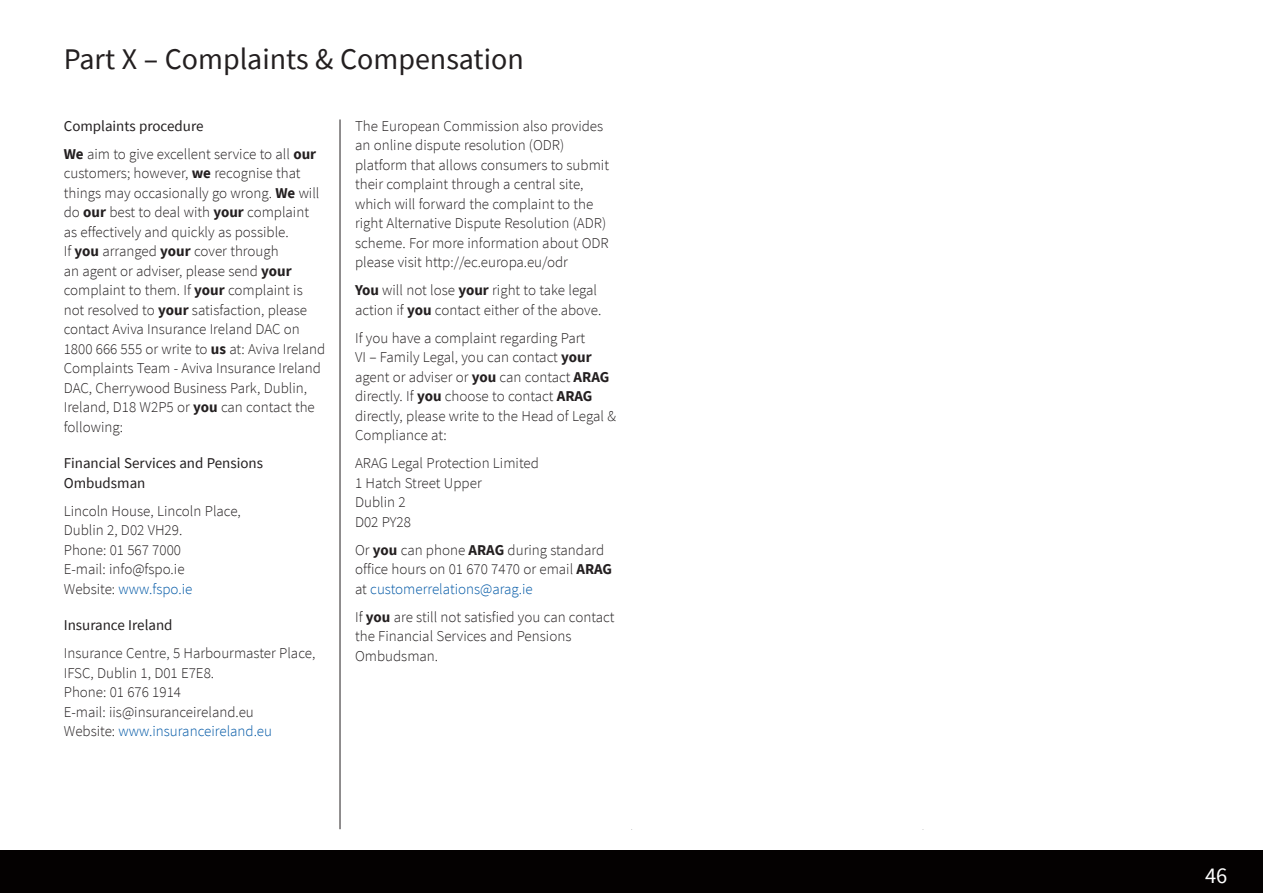
<style>
.page{position:relative;width:1263px;height:893px;background:#fff}
.page>*{position:absolute;margin:0;border:0;box-sizing:border-box;transform-origin:0 0}
.t1{font:30px "Source Sans Pro";color:#231f20}
.t2{font:22.5px "Source Sans Pro";color:#fff}
.body_text{font:300 15px/19.5px "Source Sans Pro";color:#231f20}
.body_text-2{font:15px/19.5px "Source Sans Pro";color:#231f20}
.s1{font-weight:700}
.s2{color:#0158a6}
</style>
<div class="page">
<div style="left:0;top:850px;width:1263px;height:43px;background:#040101"></div>
<hr style="left:340px;top:119px;width:1px;height:710px;background:#231f20">
<p class="t1" style="left:64px;top:40px;width:461px">Part X – Complaints &amp; Compensation</p>
<p class="body_text-2" style="left:64px;top:116px;width:141px">Complaints procedure</p>
<p class="body_text" style="left:64px;top:144px;width:263px"><span class="s1">We</span> aim to give excellent service to all <span class="s1">our </span>customers; however, <span class="s1">we</span> recognise that things may occasionally go wrong. <span class="s1">We</span> will do <span class="s1">our</span> best to deal with <span class="s1">your</span> complaint as effectively and quickly as possible.<br>If <span class="s1">you</span> arranged <span class="s1">your</span> cover through<br>an agent or adviser, please send <span class="s1">your </span>complaint to them. If <span class="s1">your</span> complaint is not resolved to <span class="s1">your</span> satisfaction, please contact Aviva Insurance Ireland DAC on 1800 666 555 or write to <span class="s1">us</span> at: Aviva Ireland Complaints Team - Aviva Insurance Ireland DAC, Cherrywood Business Park, Dublin, Ireland, D18 W2P5 or <span class="s1">you</span> can contact the following:</p>
<h2 class="body_text-2" style="left:64px;top:453px;width:201px">Financial Services and Pensions<br>Ombudsman</h2>
<p class="body_text" style="left:64px;top:501px;width:179px">Lincoln House, Lincoln Place,<br>Dublin 2, D02 VH29.<br>Phone: 01 567 7000<br>E-mail: info@fspo.ie<br>Website: <span class="s2">www.fspo.ie</span></p>
<h2 class="body_text-2" style="left:64px;top:615px;width:110px">Insurance Ireland</h2>
<p class="body_text" style="left:64px;top:644px;width:253px">Insurance Centre, 5 Harbourmaster Place,<br>IFSC, Dublin 1, D01 E7E8.<br>Phone: 01 676 1914<br>E-mail: iis@insuranceireland.eu<br>Website: <span class="s2">www.insuranceireland.eu</span></p>
<p class="body_text" style="left:355px;top:116px;width:255px">The European Commission also provides an online dispute resolution (ODR) platform that allows consumers to submit their complaint through a central site, which will forward the complaint to the right Alternative Dispute Resolution (ADR) scheme. For more information about ODR please visit http://ec.europa.eu/odr</p>
<p class="body_text" style="left:355px;top:281px;width:248px"><span class="s1">You</span> will not lose <span class="s1">your</span> right to take legal action if <span class="s1">you</span> contact either of the above.</p>
<p class="body_text" style="left:355px;top:328px;width:262px">If you have a complaint regarding Part<br>VI – Family Legal, you can contact <span class="s1">your </span>agent or adviser or <span class="s1">you</span> can contact <span class="s1">ARAG </span>directly. If <span class="s1">you</span> choose to contact <span class="s1">ARAG </span>directly, please write to the Head of Legal &amp; Compliance at:</p>
<p class="body_text" style="left:355px;top:454px;width:185px">ARAG Legal Protection Limited<br>1 Hatch Street Upper<br>Dublin 2<br>D02 PY28</p>
<p class="body_text" style="left:355px;top:540px;width:259px">Or <span class="s1">you</span> can phone <span class="s1">ARAG</span> during standard office hours on 01 670 7470 or email <span class="s1">ARAG </span>at <span class="s2">customerrelations@arag.ie</span></p>
<p class="body_text" style="left:355px;top:607px;width:261px">If <span class="s1">you</span> are still not satisfied you can contact the Financial Services and Pensions<br>Ombudsman.</p>
<h2 class="t2" style="left:1205px;top:861px;width:24px">46</h2>
</div>
